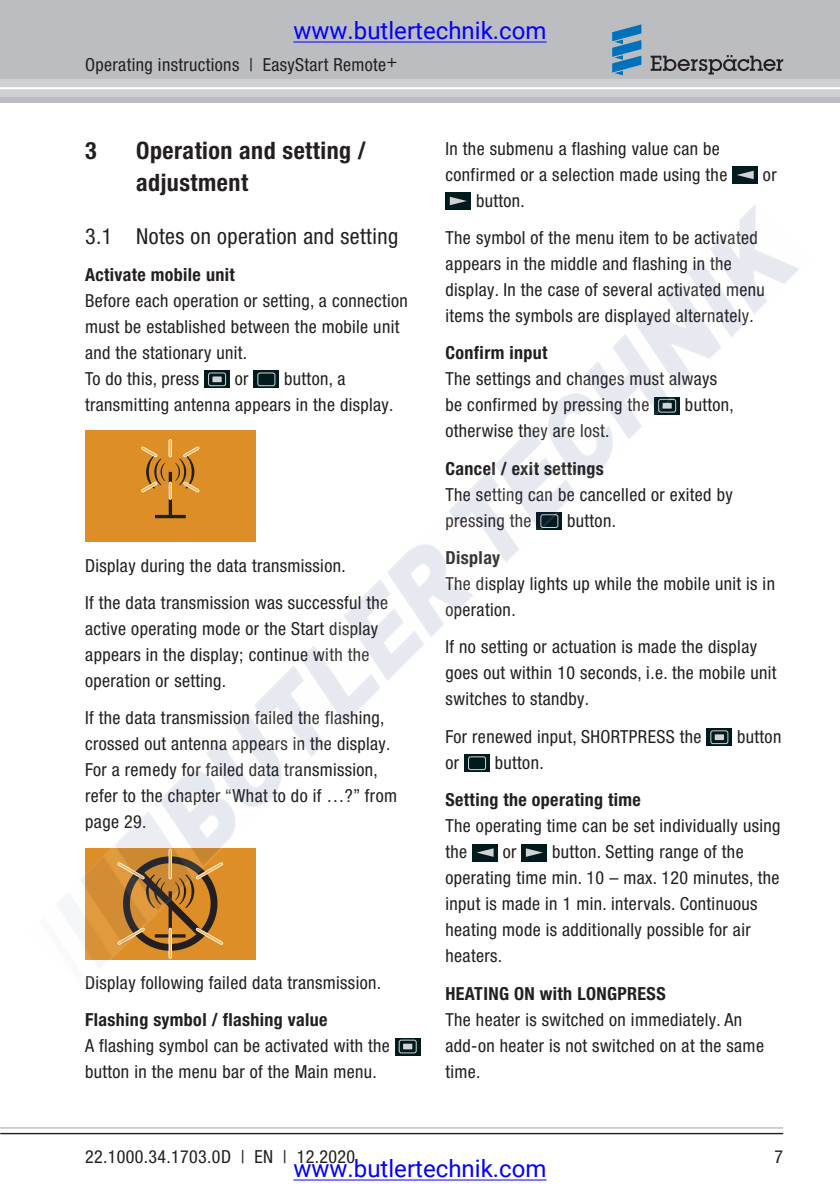
<style>
.page{position:relative;width:840px;height:1191px;background:#fff}
.page>*{position:absolute;margin:0;border:0;box-sizing:border-box;transform-origin:0 0}
.t1{font:24px "Roboto";color:#00f}
.t2{font:700 condensed 24px/32px "Helvetica Neue LTW1 G";letter-spacing:.02em;color:#231f20}
.t3{font:condensed 22px "Helvetica Neue LTW1 G";letter-spacing:.02em;color:#231f20}
.t4{font:condensed 18px/26px "Helvetica Neue LTW1 G";letter-spacing:.02em;color:#231f20}
.t5{font:700 condensed 18px "Helvetica Neue LTW1 G";letter-spacing:.02em;color:#231f20}
</style>
<div class="page">
<svg style="left:395px;top:1038px;width:25px;height:17px"></svg>
<div style="left:403px;top:1043px;width:9px;height:6px;background:#d1d2d4"></div>
<div style="left:398px;top:1039px;width:18px;height:14px;border:1px solid #d1d2d4;border-radius:2px"></div>
<div style="left:732px;top:166px;width:25px;height:17px;background:#011a1d"></div>
<svg style="left:737px;top:171px;width:16px;height:8px"></svg>
<div style="left:445px;top:192px;width:26px;height:17px;background:#011a1d"></div>
<svg style="left:449px;top:197px;width:17px;height:7px"></svg>
<div style="left:0;top:0;width:839px;height:102px;background:#bcbdc0"></div>
<div style="left:0;top:80px;width:839px;height:17px;background:#cfd0d2"></div>
<hr style="left:0;top:87px;width:839px;height:2px;background:#fff">
<svg style="left:650px;top:55px;width:132px;height:19px"></svg>
<svg style="left:612px;top:24px;width:29px;height:51px"></svg>
<hr style="left:0;top:1127px;width:782px;height:1px;background:#bcbdc0">
<hr style="left:0;top:1132px;width:782px;height:2px;background:#231f20">
<hr style="left:293px;top:42px;width:253px;height:1px;background:#00f">
<hr style="left:293px;top:1179px;width:253px;height:1px;background:#00f">
<img style="left:58px;top:204px;width:741px;height:763px">
<h1 class="t1" style="left:293px;top:14px;width:254px">www.butlertechnik.com</h1>
<p class="t4" style="left:85px;top:53px;width:313px">Operating instructions | EasyStart Remote+</p>
<h1 class="t2" style="left:85px;top:136px;width:13px">3</h1>
<h1 class="t2" style="left:136px;top:136px;width:231px">Operation and setting / adjustment</h1>
<p class="t3" style="left:85px;top:228px;width:314px">3.1 Notes on operation and setting</p>
<p class="t5" style="left:85px;top:268px;width:151px">Activate mobile unit</p>
<p class="t4" style="left:85px;top:289px;width:324px">Before each operation or setting, a connection must be established between the mobile unit and the stationary unit.<br>To do this, press</p>
<p class="t4" style="left:85px;top:367px;width:310px;text-indent:199px">button, a transmitting antenna appears in the display.</p>
<p class="t4" style="left:235px;top:367px;width:15px">or</p>
<p class="t4" style="left:85px;top:548px;width:304px;line-height:37.4px">Display during the data transmission.<br>If the data transmission was successful the</p>
<p class="t4" style="left:85px;top:617px;width:294px">active operating mode or the Start display appears in the display; continue with the operation or setting.</p>
<p class="t4" style="left:85px;top:706px;width:313px">If the data transmission failed the flashing, crossed out antenna appears in the display.<br>For a remedy for failed data transmission, refer to the chapter “What to do if …?” from page 29.</p>
<p class="t4" style="left:85px;top:971px;width:297px">Display following failed data transmission.</p>
<p class="t5" style="left:85px;top:1013px;width:244px">Flashing symbol / flashing value</p>
<p class="t4" style="left:85px;top:1034px;width:306px">A flashing symbol can be activated with the button in the menu bar of the Main menu.</p>
<p class="t4" style="left:445px;top:137px;width:283px">In the submenu a flashing value can be confirmed or a selection made using the</p>
<p class="t4" style="left:762px;top:163px;width:15px">or</p>
<p class="t4" style="left:445px;top:183px;width:314px;line-height:37.4px;text-indent:31px">button.<br>The symbol of the menu item to be activated</p>
<p class="t4" style="left:445px;top:252px;width:321px">appears in the middle and flashing in the display. In the case of several activated menu items the symbols are displayed alternately.</p>
<p class="t5" style="left:445px;top:346px;width:103px">Confirm input</p>
<p class="t4" style="left:445px;top:367px;width:273px">The settings and changes must always be confirmed by pressing the</p>
<p class="t4" style="left:684px;top:393px;width:50px">button,</p>
<p class="t4" style="left:445px;top:419px;width:165px">otherwise they are lost.</p>
<p class="t5" style="left:445px;top:462px;width:160px">Cancel / exit settings</p>
<p class="t4" style="left:445px;top:483px;width:288px">The setting can be cancelled or exited by pressing the</p>
<p class="t4" style="left:567px;top:509px;width:50px">button.</p>
<p class="t5" style="left:445px;top:551px;width:56px">Display</p>
<p class="t4" style="left:445px;top:572px;width:331px">The display lights up while the mobile unit is in operation.</p>
<p class="t4" style="left:445px;top:635px;width:332px">If no setting or actuation is made the display goes out within 10 seconds, i.e. the mobile unit switches to standby.</p>
<p class="t4" style="left:445px;top:725px;width:257px">For renewed input, SHORTPRESS the</p>
<p class="t4" style="left:736px;top:725px;width:46px">button</p>
<p class="t4" style="left:445px;top:751px;width:15px">or</p>
<p class="t4" style="left:494px;top:751px;width:50px">button.</p>
<p class="t5" style="left:445px;top:793px;width:197px">Setting the operating time</p>
<p class="t4" style="left:445px;top:814px;width:336px">The operating time can be set individually using the</p>
<p class="t4" style="left:445px;top:840px;width:335px;text-indent:107px">button. Setting range of the operating time min. 10 – max. 120 minutes, the input is made in 1 min. intervals. Continuous heating mode is additionally possible for air heaters.</p>
<p class="t5" style="left:445px;top:986px;width:221px">HEATING ON with LONGPRESS</p>
<p class="t4" style="left:445px;top:1007px;width:320px">The heater is switched on immediately. An add-on heater is not switched on at the same time.</p>
<p class="t4" style="left:502px;top:840px;width:15px">or</p>
<p class="t4" style="left:85px;top:1144px;width:271px">22.1000.34.1703.0D | EN | 12.2020</p>
<p class="t4" style="left:774px;top:1144px;width:10px">7</p>
<h1 class="t1" style="left:293px;top:1152px;width:254px">www.butlertechnik.com</h1>
</div>
